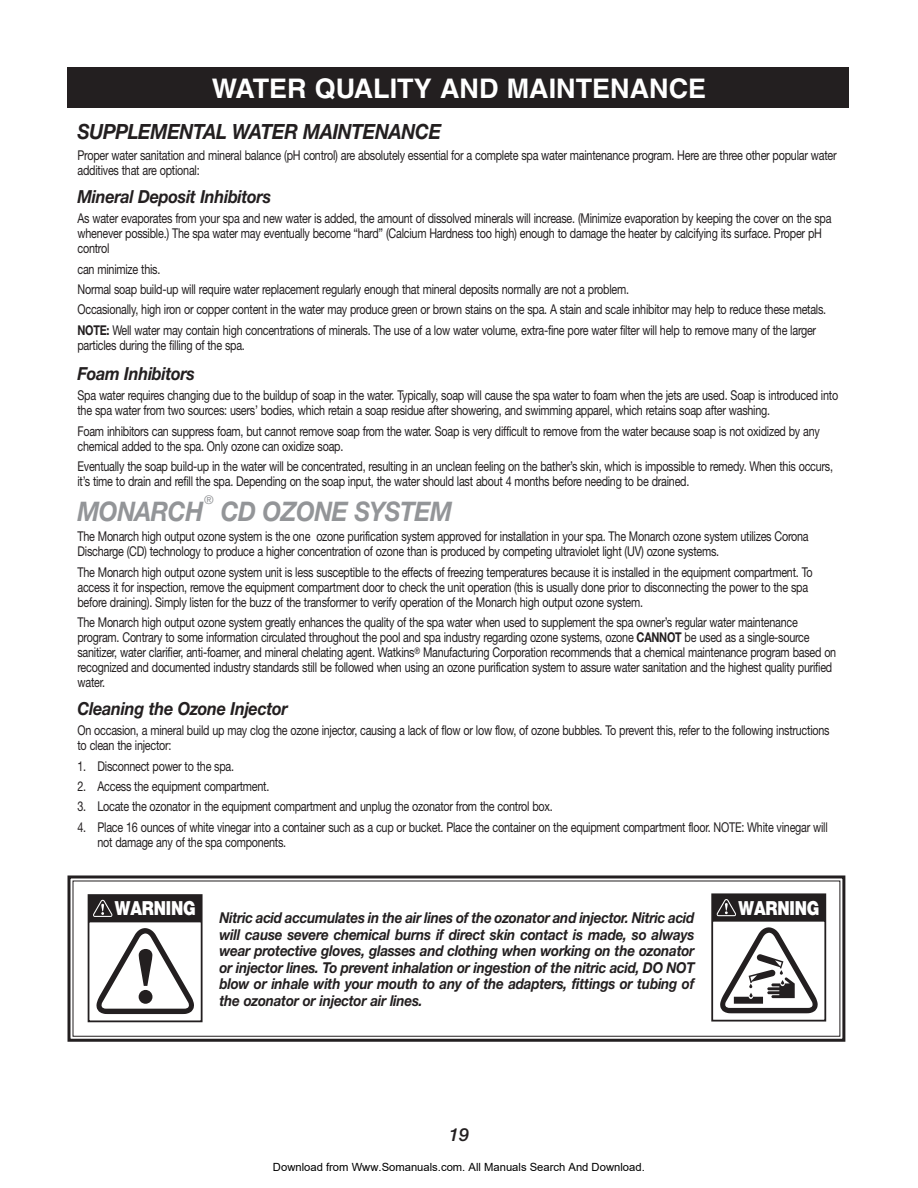
<style>
.page{position:relative;width:918px;height:1188px;background:#fff}
.page>*{position:absolute;margin:0;border:0;box-sizing:border-box;transform-origin:0 0}
.t1{font:700 27px "Helvetica";color:#fff}
.t2{font:italic 700 27px "Helvetica Neue";letter-spacing:-.02em;color:#939598;scale:.9 1}
.t3{font:italic 700 21px "Helvetica Neue";letter-spacing:-.015em;color:#231f20;scale:.9 1}
.t4{font:900 19.5px "Helvetica Neue";letter-spacing:-.01em;color:#fff;scale:.83 1}
.t5{font:italic 700 18px "Helvetica Neue";letter-spacing:-.015em;color:#231f20;scale:.9 1}
.t6{font:italic 500 18px "Helvetica Neue";color:#231f20}
.t7{font:italic 700 15px/16.5px "Helvetica Neue";letter-spacing:-.015em;color:#231f20;text-align:justify;scale:.9 1}
.t8{font:13.5px/15px "Helvetica Neue";letter-spacing:-.02em;color:#231f20;scale:.8 1}
.t9{font:12px "Helvetica Neue";color:#939598}
.t10{font:11.25px "Arial";color:#000}
.s1{font-weight:700}
</style>
<div class="page">
<div style="left:68px;top:68px;width:781px;height:40px;background:#231f20"></div>
<div style="left:68px;top:875px;width:777px;height:167px;border:3px solid #231f20"></div>
<div style="left:73px;top:880px;width:767px;height:157px;border:1px solid #231f20"></div>
<svg style="left:88px;top:894px;width:115px;height:128px"></svg>
<svg style="left:711px;top:893px;width:115px;height:129px"></svg>
<h1 class="t1" style="left:212px;top:78px;width:496px">WATER QUALITY AND MAINTENANCE</h1>
<h2 class="t3" style="left:78px;top:124px;width:406px">SUPPLEMENTAL WATER MAINTENANCE</h2>
<p class="t8" style="left:78px;top:149px;width:950px">Proper water sanitation and mineral balance (pH control) are absolutely essential for a complete spa water maintenance program. Here are three other popular water additives that are optional:</p>
<h3 class="t5" style="left:78px;top:190px;width:217px">Mineral Deposit Inhibitors</h3>
<p class="t8" style="left:78px;top:212px;width:944px">As water evaporates from your spa and new water is added, the amount of dissolved minerals will increase. (Minimize evaporation by keeping the cover on the spa whenever possible.) The spa water may eventually become “hard” (Calcium Hardness too high) enough to damage the heater by calcifying its surface. Proper pH control</p>
<p class="t8" style="left:78px;top:260px;width:937px;line-height:20.4px">can minimize this.<br>Normal soap build-up will require water replacement regularly enough that mineral deposits normally are not a problem.<br>Occasionally, high iron or copper content in the water may produce green or brown stains on the spa. A stain and scale inhibitor may help to reduce these metals.<br><span class="s1">NOTE:</span> Well water may contain high concentrations of minerals. The use of a low water volume, extra-fine pore water filter will help to remove many of the larger</p>
<p class="t8" style="left:77px;top:339px;width:211px">particles during the filling of the spa.</p>
<h3 class="t5" style="left:78px;top:367px;width:132px">Foam Inhibitors</h3>
<p class="t8" style="left:78px;top:389px;width:952px">Spa water requires changing due to the buildup of soap in the water. Typically, soap will cause the spa water to foam when the jets are used. Soap is introduced into the spa water from two sources: users’ bodies, which retain a soap residue after showering, and swimming apparel, which retains soap after washing.</p>
<p class="t8" style="left:78px;top:425px;width:930px">Foam inhibitors can suppress foam, but cannot remove soap from the water. Soap is very difficult to remove from the water because soap is not oxidized by any chemical added to the spa. Only ozone can oxidize soap.</p>
<p class="t8" style="left:78px;top:460px;width:946px">Eventually the soap build-up in the water will be concentrated, resulting in an unclean feeling on the bather’s skin, which is impossible to remedy. When this occurs, it’s time to drain and refill the spa. Depending on the soap input, the water should last about 4 months before needing to be drained.</p>
<h1 class="t2" style="left:78px;top:502px;width:141px">MONARCH</h1>
<p class="t9" style="left:204px;top:496px;width:11px">®</p>
<h1 class="t2" style="left:221px;top:502px;width:259px">CD OZONE SYSTEM</h1>
<p class="t8" style="left:78px;top:530px;width:916px">The Monarch high output ozone system is the one ozone purification system approved for installation in your spa. The Monarch ozone system utilizes Corona<br>Discharge (CD) technology to produce a higher concentration of ozone than is produced by competing ultraviolet light (UV) ozone systems.</p>
<p class="t8" style="left:78px;top:566px;width:920px">The Monarch high output ozone system unit is less susceptible to the effects of freezing temperatures because it is installed in the equipment compartment. To access it for inspection, remove the equipment compartment door to check the unit operation (this is usually done prior to disconnecting the power to the spa before draining). Simply listen for the buzz of the transformer to verify operation of the Monarch high output ozone system.</p>
<p class="t8" style="left:77px;top:616px;width:950px">The Monarch high output ozone system greatly enhances the quality of the spa water when used to supplement the spa owner’s regular water maintenance program. Contrary to some information circulated throughout the pool and spa industry regarding ozone systems, ozone <span class="s1">CANNOT</span> be used as a single-source sanitizer, water clarifier, anti-foamer, and mineral chelating agent. Watkins<sup>®</sup> Manufacturing Corporation recommends that a chemical maintenance program based on recognized and documented industry standards still be followed when using an ozone purification system to assure water sanitation and the highest quality purified water.</p>
<h3 class="t5" style="left:78px;top:702px;width:235px">Cleaning the Ozone Injector</h3>
<p class="t8" style="left:78px;top:724px;width:942px">On occasion, a mineral build up may clog the ozone injector, causing a lack of flow or low flow, of ozone bubbles. To prevent this, refer to the following instructions to clean the injector:</p>
<p class="t8" style="left:78px;top:760px;width:197px">1. Disconnect power to the spa.</p>
<p class="t8" style="left:78px;top:780px;width:241px">2. Access the equipment compartment.</p>
<p class="t8" style="left:78px;top:801px;width:596px">3. Locate the ozonator in the equipment compartment and unplug the ozonator from the control box.</p>
<p class="t8" style="left:97px;top:821px;width:915px;text-indent:-20px">4. Place 16 ounces of white vinegar into a container such as a cup or bucket. Place the container on the equipment compartment floor. NOTE: White vinegar will not damage any of the spa components.</p>
<h3 class="t4" style="left:115px;top:902px;width:99px">WARNING</h3>
<h3 class="t4" style="left:739px;top:901px;width:99px">WARNING</h3>
<p class="t7" style="left:219px;top:911px;width:530px">Nitric acid accumulates in the air lines of the ozonator and injector. Nitric acid will cause severe chemical burns if direct skin contact is made, so always wear protective gloves, glasses and clothing when working on the ozonator or injector lines. To prevent inhalation or ingestion of the nitric acid, DO NOT blow or inhale with your mouth to any of the adapters, fittings or tubing of the ozonator or injector air lines.</p>
<h3 class="t6" style="left:449px;top:1128px;width:22px">19</h3>
<p class="t10" style="left:273px;top:1160px;width:373px">Download from Www.Somanuals.com. All Manuals Search And Download.</p>
</div>
